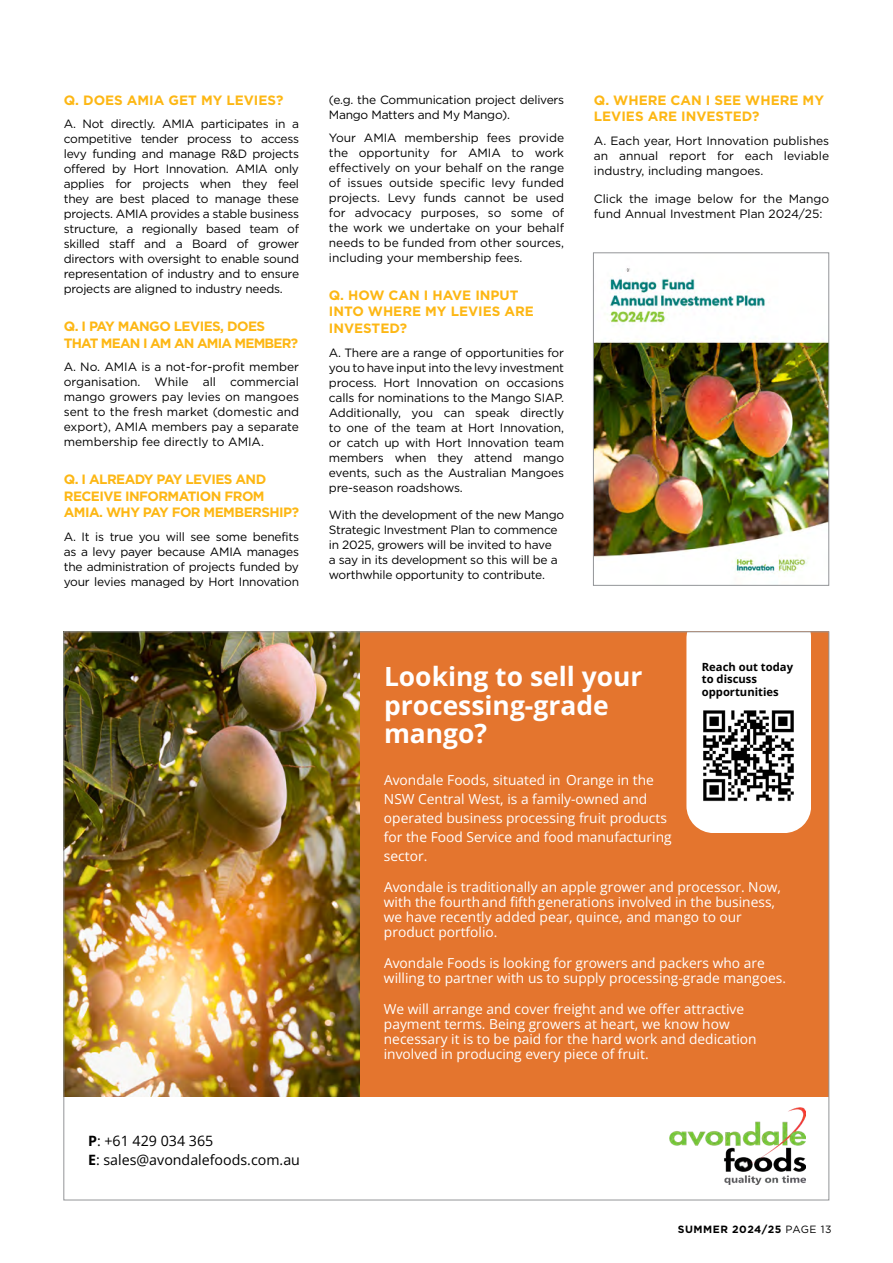
<style>
.page{position:relative;width:893px;height:1263px;background:#fff}
.page>*{position:absolute;margin:0;border:0;box-sizing:border-box;transform-origin:0 0}
.t1{font:700 26.4px/28.7px "Open Sans";color:#fff}
.t2{font:14.25px/19.2px "Open Sans";color:#000}
.t3{font:13.8px/15.3px "Open Sans";color:#fff}
.t4{font:700 13.5px/16.5px "Gotham";color:#fdb714}
.t5{font:700 13.5px/16.5px "Gotham";letter-spacing:-.04em;color:#fdb714}
.t6{font:700 13.5px/16.5px "Gotham";letter-spacing:-.06em;color:#fdb714}
.t7{font:12px/15px "Gotham";letter-spacing:-.02em;color:#000;text-align:justify}
.t8{font:12px/15px "Gotham";color:#000}
.t9{font:700 11.25px/12.1px "Open Sans";color:#000}
.t10{font:700 10.5px "Gotham";letter-spacing:.05em;color:#000}
.s1{font-weight:700}
.s2{font-weight:400}
</style>
<div class="page">
<div style="left:64px;top:632px;width:765px;height:568px;background:#e4752e"></div>
<img style="left:65px;top:633px;width:295px;height:464px">
<div style="left:64px;top:1097px;width:765px;height:103px;background:#fff"></div>
<div style="left:686px;top:633px;width:125px;height:200px;background:#fff"></div>
<img style="left:697px;top:704px;width:103px;height:103px">
<img style="left:670px;top:1107px;width:136px;height:78px">
<img style="left:593px;top:252px;width:237px;height:334px">
<p class="t4" style="left:64px;top:92px;width:221px">Q. DOES AMIA GET MY LEVIES?</p>
<p class="t7" style="left:64px;top:116px;width:237px">A. Not directly. AMIA participates in a competitive tender process to access levy funding and manage R&amp;D projects offered by Hort Innovation. AMIA only applies for projects when they feel they are best placed to manage these projects. AMIA provides a stable business structure, a regionally based team of skilled staff and a Board of grower directors with oversight to enable sound representation of industry and to ensure projects are aligned to industry needs.</p>
<p class="t6" style="left:64px;top:318px;width:236px">Q. I PAY MANGO LEVIES, DOES<br>THAT MEAN I AM AN AMIA MEMBER?</p>
<p class="t7" style="left:64px;top:359px;width:237px">A. No. AMIA is a not-for-profit member organisation. While all commercial mango growers pay levies on mangoes sent to the fresh market (domestic and export), AMIA members pay a separate membership fee directly to AMIA.</p>
<p class="t5" style="left:64px;top:471px;width:237px">Q. I ALREADY PAY LEVIES AND<br>RECEIVE INFORMATION FROM<br>AMIA. WHY PAY FOR MEMBERSHIP?</p>
<p class="t7" style="left:64px;top:528px;width:237px">A. It is true you will see some benefits as a levy payer because AMIA manages the administration of projects funded by your levies managed by Hort Innovation</p>
<p class="t2" style="left:88px;top:1130px;width:213px"><span class="s1">P</span>: +61 429 034 365<br><span class="s1">E</span>: sales@avondalefoods.com.au</p>
<p class="t7" style="left:329px;top:92px;width:237px">(e.g. the Communication project delivers<br>Mango Matters and My Mango).</p>
<p class="t7" style="left:329px;top:130px;width:237px">Your AMIA membership fees provide the opportunity for AMIA to work effectively on your behalf on the range of issues outside specific levy funded projects. Levy funds cannot be used for advocacy purposes, so some of the work we undertake on your behalf needs to be funded from other sources, including your membership fees.</p>
<p class="t4" style="left:329px;top:287px;width:207px">Q. HOW CAN I HAVE INPUT<br>INTO WHERE MY LEVIES ARE<br>INVESTED?</p>
<p class="t7" style="left:329px;top:345px;width:237px">A. There are a range of opportunities for you to have input into the levy investment process. Hort Innovation on occasions calls for nominations to the Mango SIAP.<br>Additionally, you can speak directly to one of the team at Hort Innovation, or catch up with Hort Innovation team members when they attend mango events, such as the Australian Mangoes pre-season roadshows.</p>
<p class="t7" style="left:329px;top:507px;width:237px;text-align:left">With the development of the new Mango Strategic Investment Plan to commence in 2025, growers will be invited to have<br>a say in its development so this will be a worthwhile opportunity to contribute.</p>
<p class="t4" style="left:594px;top:92px;width:232px">Q. WHERE CAN I SEE WHERE MY<br>LEVIES ARE INVESTED?</p>
<p class="t7" style="left:594px;top:133px;width:237px">A. Each year, Hort Innovation publishes an annual report for each leviable industry, including mangoes.</p>
<p class="t8" style="left:594px;top:191px;width:237px">Click the image below for the Mango fund Annual Investment Plan 2024/25:</p>
<h1 class="t1" style="left:384px;top:661px;width:260px">Looking to sell your processing-grade mango?</h1>
<p class="t3" style="left:384px;top:770px;width:289px;line-height:19.2px">Avondale Foods, situated in Orange in the NSW Central West, is a family-owned and operated business processing fruit products for the Food Service and food manufacturing sector.</p>
<p class="t9" style="left:702px;top:661px;width:93px">Reach out today to discuss opportunities</p>
<p class="t3" style="left:384px;top:879px;width:399px">Avondale is traditionally an apple grower and processor. Now, with the fourth and fifth generations involved in the business, we have recently added pear, quince, and mango to our product portfolio.</p>
<p class="t3" style="left:384px;top:955px;width:403px">Avondale Foods is looking for growers and packers who are willing to partner with us to supply processing-grade mangoes.</p>
<p class="t3" style="left:384px;top:1001px;width:374px">We will arrange and cover freight and we offer attractive payment terms. Being growers at heart, we know how necessary it is to be paid for the hard work and dedication involved in producing every piece of fruit.</p>
<p class="t10" style="left:678px;top:1223px;width:155px">SUMMER 2024/25 <span class="s2">PAGE 13</span></p>
</div>
